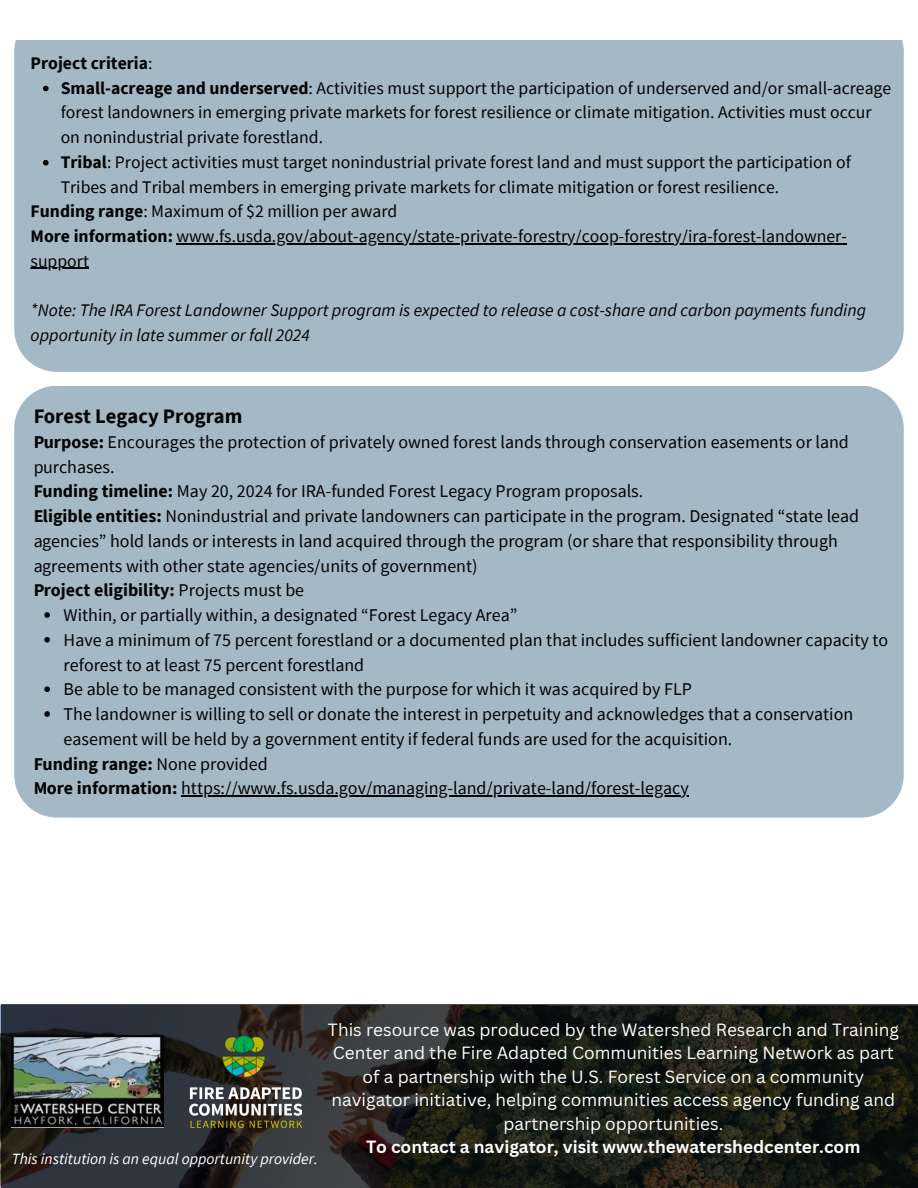
<style>
.page{position:relative;width:918px;height:1188px;background:#fff}
.page>*{position:absolute;margin:0;border:0;box-sizing:border-box;transform-origin:0 0}
.t1{font:700 20.55px "Source Sans Pro";color:#000}
.t2{font:18px "Source Sans Pro";color:#000}
.t3{font:700 18px "Source Sans Pro";color:#000}
.t4{font:17.7px "Source Sans Pro";color:#000}
.t5{font:italic 17.7px/24.8px "Source Sans Pro";color:#000}
.t6{font:700 17.7px "Source Sans Pro";color:#000}
.t7{font:17.25px/23.5px "Canva Sans";color:#fff;text-align:center}
.t8{font:700 17.25px "Canva Sans";color:#fff}
.t9{font:italic 16.5px "Source Sans Pro";color:#fff}
.t10{font:italic 15.6px "Source Sans Pro";color:#fff}
.s1{font-weight:400}
.s2{font-weight:700}
</style>
<div class="page">
<div style="left:14px;top:40px;width:890px;height:332px;background:#a5b8c6"></div>
<svg style="left:43px;top:86px;width:6px;height:5px"></svg>
<svg style="left:43px;top:160px;width:6px;height:6px"></svg>
<hr style="left:177px;top:243px;width:670px;height:1px;background:#000">
<hr style="left:31px;top:268px;width:52px;height:1px;background:#000">
<div style="left:14px;top:386px;width:889px;height:432px;background:#a5b8c6"></div>
<svg style="left:44px;top:612px;width:6px;height:6px"></svg>
<svg style="left:44px;top:637px;width:6px;height:6px"></svg>
<svg style="left:44px;top:686px;width:6px;height:6px"></svg>
<svg style="left:44px;top:711px;width:6px;height:6px"></svg>
<hr style="left:181px;top:796px;width:508px;height:1px;background:#000">
<svg style="left:1px;top:1004px;width:917px;height:184px;background:#1f211e"></svg>
<img style="left:12px;top:1036px;width:152px;height:92px">
<img style="left:190px;top:1036px;width:111px;height:92px">
<p class="t6" style="left:31px;top:51px;width:123px">Project criteria<span class="s1">:</span></p>
<p class="t4" style="left:61px;top:76px;width:832px"><span class="s2">Small-acreage and underserved</span>: Activities must support the participation of underserved and/or small-acreage</p>
<p class="t4" style="left:61px;top:101px;width:812px">forest landowners in emerging private markets for forest resilience or climate mitigation. Activities must occur</p>
<p class="t4" style="left:61px;top:126px;width:264px">on nonindustrial private forestland.</p>
<p class="t4" style="left:61px;top:150px;width:792px"><span class="s2">Tribal</span>: Project activities must target nonindustrial private forest land and must support the participation of</p>
<p class="t4" style="left:61px;top:175px;width:720px">Tribes and Tribal members in emerging private markets for climate mitigation or forest resilience.</p>
<p class="t4" style="left:31px;top:200px;width:368px"><span class="s2">Funding range</span>: Maximum of $2 million per award</p>
<p class="t4" style="left:31px;top:225px;width:818px"><span class="s2">More information:</span> www.fs.usda.gov/about-agency/state-private-forestry/coop-forestry/ira-forest-landowner-</p>
<p class="t4" style="left:31px;top:249px;width:60px">support</p>
<p class="t5" style="left:31px;top:298px;width:837px">*Note: The IRA Forest Landowner Support program is expected to release a cost-share and carbon payments funding opportunity in late summer or fall 2024</p>
<p class="t1" style="left:33px;top:403px;width:211px">Forest Legacy Program</p>
<p class="t2" style="left:33px;top:430px;width:817px"><span class="s2">Purpose:</span> Encourages the protection of privately owned forest lands through conservation easements or land</p>
<p class="t2" style="left:33px;top:455px;width:83px">purchases.</p>
<p class="t2" style="left:33px;top:480px;width:612px"><span class="s2">Funding timeline:</span> May 20, 2024 for IRA-funded Forest Legacy Program proposals.</p>
<p class="t2" style="left:33px;top:504px;width:828px"><span class="s2">Eligible entities:</span> Nonindustrial and private landowners can participate in the program. Designated “state lead</p>
<p class="t2" style="left:33px;top:529px;width:806px">agencies” hold lands or interests in land acquired through the program (or share that responsibility through</p>
<p class="t2" style="left:33px;top:554px;width:446px">agreements with other state agencies/units of government)</p>
<p class="t3" style="left:33px;top:579px;width:273px">Project eligibility: <span class="s1">Projects must be</span></p>
<p class="t2" style="left:64px;top:603px;width:455px">Within, or partially within, a designated “Forest Legacy Area”</p>
<p class="t2" style="left:64px;top:628px;width:826px">Have a minimum of 75 percent forestland or a documented plan that includes sufficient landowner capacity to</p>
<p class="t2" style="left:64px;top:653px;width:302px">reforest to at least 75 percent forestland</p>
<p class="t2" style="left:64px;top:678px;width:630px">Be able to be managed consistent with the purpose for which it was acquired by FLP</p>
<p class="t2" style="left:64px;top:702px;width:791px">The landowner is willing to sell or donate the interest in perpetuity and acknowledges that a conservation</p>
<p class="t2" style="left:64px;top:727px;width:670px">easement will be held by a government entity if federal funds are used for the acquisition.</p>
<p class="t3" style="left:33px;top:752px;width:236px">Funding range: <span class="s1">None provided</span></p>
<p class="t2" style="left:33px;top:777px;width:657px"><span class="s2">More information:</span> https://www.fs.usda.gov/managing-land/private-land/forest-legacy</p>
<p class="t7" style="left:328px;top:1017px;width:572px">This resource was produced by the Watershed Research and Training Center and the Fire Adapted Communities Learning Network as part of a partnership with the U.S. Forest Service on a community navigator initiative, helping communities access agency funding and partnership opportunities.</p>
<p class="t8" style="left:366px;top:1135px;width:496px">To contact a navigator, visit www.thewatershedcenter.com</p>
<p class="t10" style="left:12px;top:1149px;width:308px">This institution is an equal opportunity provider.</p>
<p class="t9" style="left:23px;top:1155px;width:324px">This institution is an equal opportunity provider.</p>
</div>
